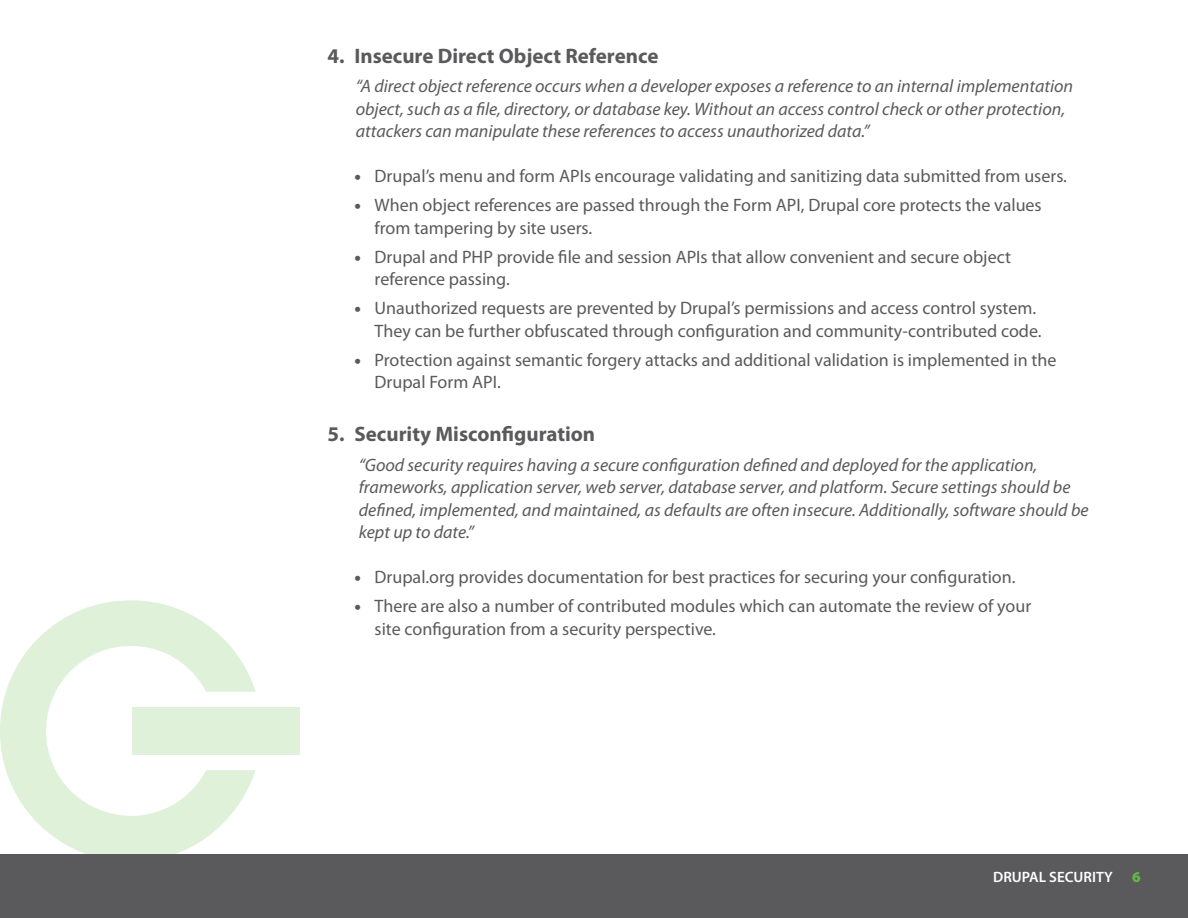
<style>
.page{position:relative;width:1188px;height:918px;background:#fff}
.page>*{position:absolute;margin:0;border:0;box-sizing:border-box;transform-origin:0 0}
.t1{font:700 21px "Myriad Pro";color:#5a5a5d}
.t2{font:18px/22.5px "Myriad Pro";color:#5a5a5d}
.t3{font:italic 18px/22.5px "Myriad Pro";color:#5a5a5d}
.t4{font:600 15px "Myriad Pro";color:#fff}
.t5{font:900 15px "Myriad Pro";color:#63b846}
.s1{font-weight:900}
</style>
<div class="page">
<svg style="left:0;top:600px;width:256px;height:254px"></svg>
<div style="left:132px;top:707px;width:167px;height:48px;background:#e0f1da"></div>
<div style="left:0;top:854px;width:1188px;height:64px;background:#5a5a5d"></div>
<p class="t1" style="left:327px;top:44px;width:333px">4. Insecure Direct Object Reference</p>
<p class="t3" style="left:356px;top:75px;width:719px">“A direct object reference occurs when a developer exposes a reference to an internal implementation object, such as a file, directory, or database key. Without an access control check or other protection, attackers can manipulate these references to access unauthorized data.”</p>
<p class="t2" style="left:354px;top:165px;width:714px"><span class="s1">•</span> Drupal’s menu and form APIs encourage validating and sanitizing data submitted from users.</p>
<p class="t2" style="left:375px;top:194px;width:669px;text-indent:-20px"><span class="s1">•</span> When object references are passed through the Form API, Drupal core protects the values from tampering by site users.</p>
<p class="t2" style="left:375px;top:246px;width:638px;text-indent:-20px"><span class="s1">•</span> Drupal and PHP provide file and session APIs that allow convenient and secure object reference passing.</p>
<p class="t2" style="left:375px;top:297px;width:669px;text-indent:-20px"><span class="s1">•</span> Unauthorized requests are prevented by Drupal’s permissions and access control system.<br>They can be further obfuscated through configuration and community-contributed code.</p>
<p class="t2" style="left:375px;top:349px;width:683px;text-indent:-20px"><span class="s1">•</span> Protection against semantic forgery attacks and additional validation is implemented in the<br>Drupal Form API.</p>
<p class="t1" style="left:327px;top:422px;width:269px">5. Security Misconfiguration</p>
<p class="t3" style="left:359px;top:454px;width:731px">“Good security requires having a secure configuration defined and deployed for the application, frameworks, application server, web server, database server, and platform. Secure settings should be defined, implemented, and maintained, as defaults are often insecure. Additionally, software should be kept up to date.”</p>
<p class="t2" style="left:354px;top:566px;width:663px"><span class="s1">•</span> Drupal.org provides documentation for best practices for securing your configuration.</p>
<p class="t2" style="left:375px;top:595px;width:658px;text-indent:-20px"><span class="s1">•</span> There are also a number of contributed modules which can automate the review of your site configuration from a security perspective.</p>
<p class="t4" style="left:993px;top:869px;width:121px">DRUPAL SECURITY</p>
<p class="t5" style="left:1132px;top:868px;width:10px">6</p>
</div>
